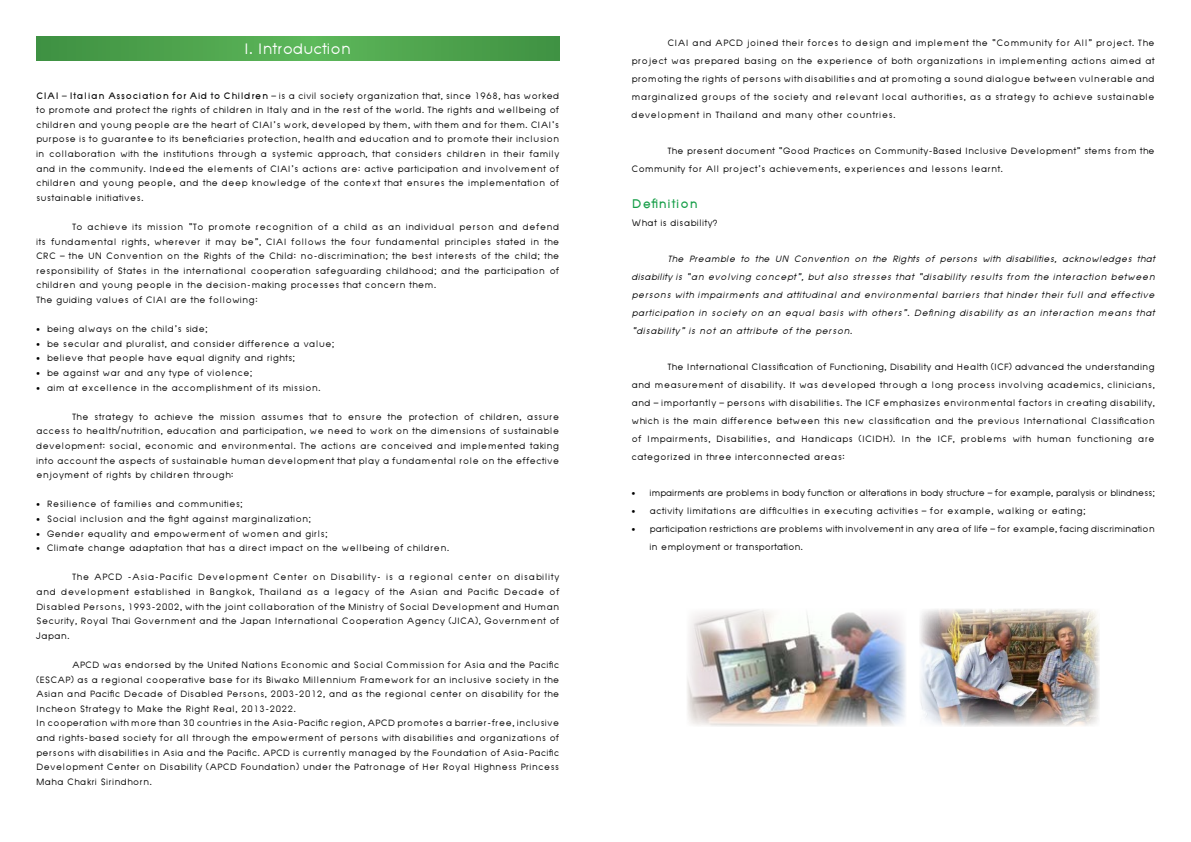
<style>
.page{position:relative;width:1191px;height:842px;background:#fff}
.page>*{position:absolute;margin:0;border:0;box-sizing:border-box;transform-origin:0 0}
.t1{font:25px "Chula Narak";letter-spacing:-.02em;color:#fff}
.t2{font:700 20px "Chula Narak";color:#169e48}
.t3{font:15px/14.6px "Chula Narak";color:#000;text-align:justify}
.t4{font:italic 15px/18px "Chula Narak";letter-spacing:.01em;color:#000;text-align:justify}
.t5{font:15px/29.2px "Chula Narak";letter-spacing:.02em;color:#000}
.t6{font:15px/18px "Chula Narak";letter-spacing:-.02em;color:#000}
.t7{font:15px "Chula Narak";letter-spacing:-.03em;color:#000}
.s1{font-weight:700}
</style>
<div class="page">
<svg style="left:36px;top:36px;width:523px;height:24px;background:#4da34d"></svg>
<img style="left:687px;top:609px;width:219px;height:118px">
<img style="left:920px;top:609px;width:179px;height:118px">
<h1 class="t1" style="left:244px;top:33px;width:108px">I. Introduction</h1>
<p class="t3" style="left:36px;top:88px;width:525px"><span class="s1">CIAI – Italian Association for Aid to Children</span> – is a civil society organization that, since 1968, has worked to promote and protect the rights of children in Italy and in the rest of the world. The rights and wellbeing of children and young people are the heart of CIAI’s work, developed by them, with them and for them. CIAI‘s purpose is to guarantee to its beneficiaries protection, health and education and to promote their inclusion in collaboration with the institutions through a systemic approach, that considers children in their family and in the community. Indeed the elements of CIAI’s actions are: active participation and involvement of children and young people, and the deep knowledge of the context that ensures the implementation of sustainable initiatives.</p>
<p class="t3" style="left:36px;top:219px;width:525px;text-align:left;text-indent:36px">To achieve its mission “To promote recognition of a child as an individual person and defend its fundamental rights, wherever it may be”, CIAI follows the four fundamental principles stated in the CRC – the UN Convention on the Rights of the Child: no-discrimination; the best interests of the child; the responsibility of States in the international cooperation safeguarding childhood; and the participation of children and young people in the decision-making processes that concern them.<br>The guiding values of CIAI are the following:</p>
<p class="t3" style="left:36px;top:322px;width:173px">• being always on the child’s side;</p>
<p class="t3" style="left:36px;top:336px;width:300px">• be secular and pluralist, and consider difference a value;</p>
<p class="t3" style="left:36px;top:351px;width:261px">• believe that people have equal dignity and rights;</p>
<p class="t3" style="left:36px;top:365px;width:218px">• be against war and any type of violence;</p>
<p class="t3" style="left:72px;top:373px;width:489px;line-height:29.2px;text-indent:-36px">• aim at excellence in the accomplishment of its mission.<br>The strategy to achieve the mission assumes that to ensure the protection of children, assure</p>
<p class="t3" style="left:36px;top:424px;width:525px">access to health/nutrition, education and participation, we need to work on the dimensions of sustainable development: social, economic and environmental. The actions are conceived and implemented taking into account the aspects of sustainable human development that play a fundamental role on the effective enjoyment of rights by children through:</p>
<p class="t3" style="left:36px;top:497px;width:208px">• Resilience of families and communities;</p>
<p class="t3" style="left:36px;top:511px;width:277px">• Social inclusion and the fight against marginalization;</p>
<p class="t3" style="left:36px;top:526px;width:293px">• Gender equality and empowerment of women and girls;</p>
<p class="t5" style="left:72px;top:533px;width:489px;text-indent:-36px">• Climate change adaptation that has a direct impact on the wellbeing of children.<br>The APCD -Asia-Pacific Development Center on Disability- is a regional center on disability</p>
<p class="t3" style="left:36px;top:584px;width:525px">and development established in Bangkok, Thailand as a legacy of the Asian and Pacific Decade of Disabled Persons, 1993-2002, with the joint collaboration of the Ministry of Social Development and Human Security, Royal Thai Government and the Japan International Cooperation Agency (JICA), Government of Japan.</p>
<p class="t3" style="left:36px;top:657px;width:525px;text-align:left;text-indent:36px">APCD was endorsed by the United Nations Economic and Social Commission for Asia and the Pacific (ESCAP) as a regional cooperative base for its Biwako Millennium Framework for an inclusive society in the Asian and Pacific Decade of Disabled Persons, 2003-2012, and as the regional center on disability for the Incheon Strategy to Make the Right Real, 2013-2022.<br>In cooperation with more than 30 countries in the Asia-Pacific region, APCD promotes a barrier-free, inclusive and rights-based society for all through the empowerment of persons with disabilities and organizations of persons with disabilities in Asia and the Pacific. APCD is currently managed by the Foundation of Asia-Pacific Development Center on Disability (APCD Foundation) under the Patronage of Her Royal Highness Princess Maha Chakri Sirindhorn.</p>
<p class="t3" style="left:631px;top:34px;width:525px;line-height:18px;text-indent:36px">CIAI and APCD joined their forces to design and implement the “Community for All” project. The project was prepared basing on the experience of both organizations in implementing actions aimed at promoting the rights of persons with disabilities and at promoting a sound dialogue between vulnerable and marginalized groups of the society and relevant local authorities, as a strategy to achieve sustainable development in Thailand and many other countries.</p>
<p class="t3" style="left:631px;top:142px;width:525px;line-height:18px;text-indent:36px">The present document “Good Practices on Community-Based Inclusive Development” stems from the<br>Community for All project’s achievements, experiences and lessons learnt.</p>
<h2 class="t2" style="left:631px;top:191px;width:69px">Definition</h2>
<p class="t3" style="left:631px;top:215px;width:87px">What is disability?</p>
<p class="t4" style="left:631px;top:250px;width:525px;text-indent:36px">The Preamble to the UN Convention on the Rights of persons with disabilities, acknowledges that disability is “an evolving concept”, but also stresses that “disability results from the interaction between persons with impairments and attitudinal and environmental barriers that hinder their full and effective participation in society on an equal basis with others”. Defining disability as an interaction means that “disability” is not an attribute of the person.</p>
<p class="t3" style="left:631px;top:358px;width:525px;line-height:18px;text-indent:36px">The International Classification of Functioning, Disability and Health (ICF) advanced the understanding and measurement of disability. It was developed through a long process involving academics, clinicians, and – importantly – persons with disabilities. The ICF emphasizes environmental factors in creating disability, which is the main difference between this new classification and the previous International Classification of Impairments, Disabilities, and Handicaps (ICIDH). In the ICF, problems with human functioning are categorized in three interconnected areas:</p>
<p class="t7" style="left:631px;top:484px;width:525px">• impairments are problems in body function or alterations in body structure – for example, paralysis or blindness;</p>
<p class="t3" style="left:631px;top:503px;width:456px">• activity limitations are difficulties in executing activities – for example, walking or eating;</p>
<p class="t6" style="left:649px;top:520px;width:507px;text-indent:-18px">• participation restrictions are problems with involvement in any area of life – for example, facing discrimination in employment or transportation.</p>
</div>
